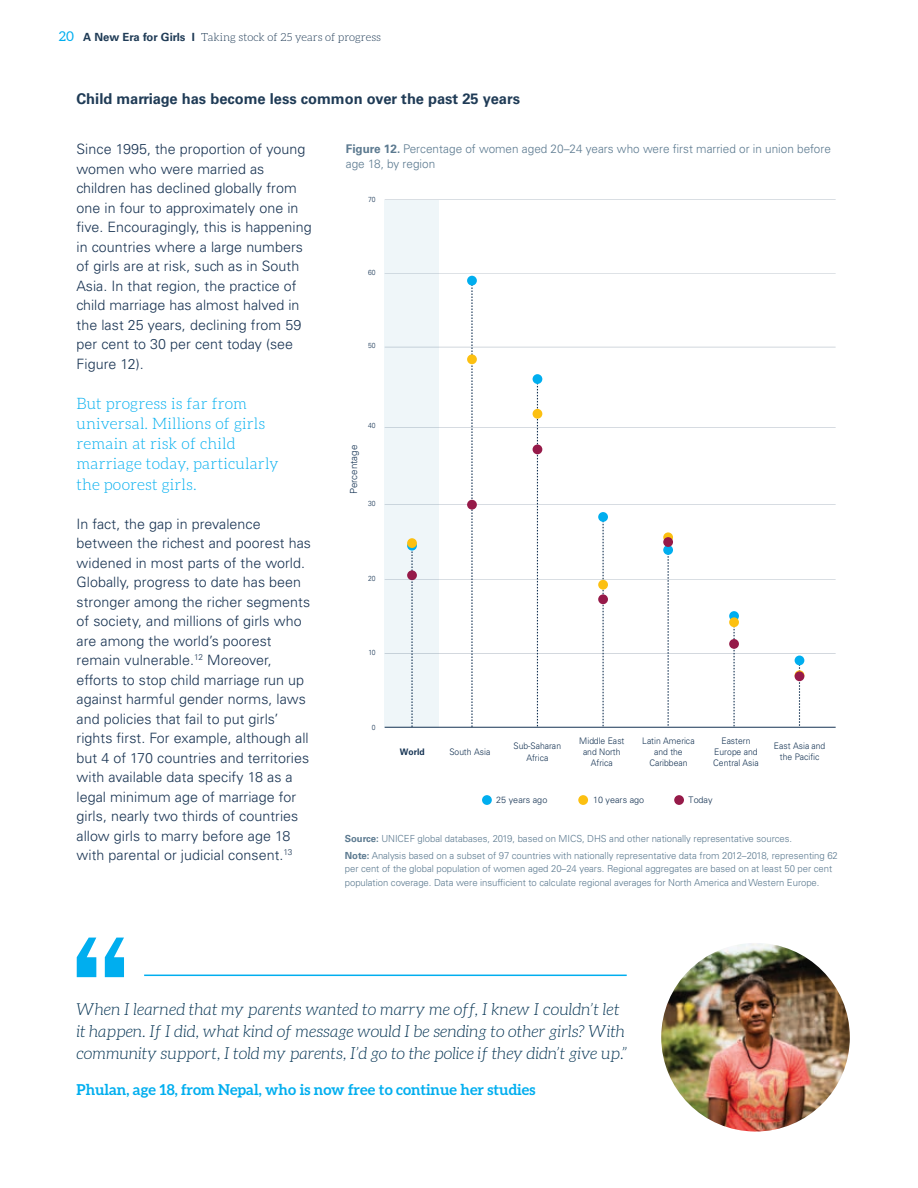
<style>
.page{position:relative;width:918px;height:1188px;background:#fff}
.page>*{position:absolute;margin:0;border:0;box-sizing:border-box;transform-origin:0 0}
.t1{font:italic 300 16.5px/21.8px "Aleo";color:#043353}
.t2{font:300 15.75px/20.2px "Aleo";letter-spacing:.01em;color:#00aeef}
.t3{font:700 15px "Aleo";color:#00aeef}
.t4{font:700 15px "Univers LT Std";color:#1f3b56}
.t5{font:300 14.25px/19.5px "Univers LT Std";letter-spacing:.005em;color:#193453}
.t6{font:300 12px/15px "Univers LT Std";color:#5c7a90}
.t7{font:300 11.25px "Aleo";color:#1f3b56}
.t8{font:300 9.75px/13.5px "Univers LT Std";letter-spacing:-.005em;color:#5c7a90}
.t9{font:300 9.75px "Univers LT Std";color:#163454}
.t10{font:300 9px/10.8px "Univers LT Std";color:#163454;text-align:center;scale:.95 1}
.t11{font:300 9px "Univers LT Std";color:#163454}
.t12{font:700 9px "Univers LT Std";letter-spacing:.005em;color:#163454;scale:.95 1}
.t13{font:300 7.35px "Univers LT Std";letter-spacing:-.005em;color:#163454;scale:.92 1}
.s1{font-weight:400;font-size:13.5px;color:#00aeef}
.s2{font-family:"Univers LT Std";font-weight:700}
.s3{font-weight:700}
</style>
<div class="page">
<hr style="left:144px;top:975px;width:483px;height:1px;background:#00aeef">
<svg style="left:77px;top:938px;width:47px;height:39px"></svg>
<img style="left:661px;top:943px;width:189px;height:189px;border-radius:94px">
<div style="left:385px;top:200px;width:54px;height:527px;background:#eff6f9"></div>
<svg style="left:411px;top:551px;width:2px;height:176px"></svg>
<svg style="left:471px;top:287px;width:2px;height:440px"></svg>
<svg style="left:537px;top:384px;width:1px;height:343px"></svg>
<svg style="left:603px;top:522px;width:1px;height:205px"></svg>
<svg style="left:668px;top:556px;width:1px;height:171px"></svg>
<svg style="left:734px;top:627px;width:1px;height:100px"></svg>
<svg style="left:799px;top:665px;width:1px;height:62px"></svg>
<svg style="left:407px;top:541px;width:10px;height:10px"></svg>
<div style="left:467px;top:276px;width:10px;height:10px;background:#00aeef;border-radius:50%"></div>
<div style="left:533px;top:374px;width:9px;height:10px;background:#00aeef;border-radius:50%"></div>
<div style="left:598px;top:512px;width:10px;height:10px;background:#00aeef;border-radius:50%"></div>
<div style="left:663px;top:545px;width:10px;height:10px;background:#00aeef;border-radius:50%"></div>
<div style="left:729px;top:611px;width:10px;height:10px;background:#00aeef;border-radius:50%"></div>
<div style="left:407px;top:538px;width:10px;height:10px;background:#fcc011;border-radius:50%"></div>
<div style="left:467px;top:354px;width:10px;height:10px;background:#fcc011;border-radius:50%"></div>
<div style="left:533px;top:409px;width:9px;height:10px;background:#fcc011;border-radius:50%"></div>
<svg style="left:663px;top:532px;width:10px;height:10px"></svg>
<div style="left:729px;top:617px;width:10px;height:10px;background:#fcc011;border-radius:50%"></div>
<div style="left:407px;top:570px;width:10px;height:10px;background:#961a49;border-radius:50%"></div>
<div style="left:533px;top:445px;width:9px;height:9px;background:#961a49;border-radius:50%"></div>
<div style="left:598px;top:594px;width:10px;height:10px;background:#961a49;border-radius:50%"></div>
<div style="left:663px;top:537px;width:10px;height:10px;background:#961a49;border-radius:50%"></div>
<div style="left:729px;top:639px;width:10px;height:10px;background:#961a49;border-radius:50%"></div>
<div style="left:795px;top:671px;width:9px;height:10px;background:#961a49;border-radius:50%"></div>
<div style="left:482px;top:795px;width:10px;height:10px;background:#00aeef;border-radius:50%"></div>
<div style="left:578px;top:795px;width:10px;height:10px;background:#fcc011;border-radius:50%"></div>
<div style="left:674px;top:795px;width:10px;height:10px;background:#961a49;border-radius:50%"></div>
<hr style="left:385px;top:727px;width:451px;height:1px;background:#163454">
<hr style="left:385px;top:653px;width:451px;height:1px;background:#163454">
<hr style="left:385px;top:504px;width:451px;height:1px;background:#163454">
<hr style="left:385px;top:347px;width:451px;height:1px;background:#163454">
<hr style="left:385px;top:580px;width:451px;height:1px;background:#163454">
<hr style="left:385px;top:427px;width:451px;height:1px;background:#163454">
<hr style="left:385px;top:273px;width:451px;height:1px;background:#163454">
<hr style="left:385px;top:200px;width:451px;height:1px;background:#163454">
<div style="left:795px;top:656px;width:9px;height:9px;background:#00aeef;border-radius:50%"></div>
<div style="left:467px;top:500px;width:10px;height:10px;background:#961a49;border-radius:50%"></div>
<div style="left:598px;top:580px;width:10px;height:10px;background:#fcc011;border-radius:50%"></div>
<p class="t7" style="left:59px;top:31px;width:324px"><span class="s1">20</span> <span class="s2">A New Era for Girls I</span> Taking stock of 25 years of progress</p>
<p class="t4" style="left:77px;top:90px;width:445px">Child marriage has become less common over the past 25 years</p>
<p class="t5" style="left:77px;top:140px;width:237px">Since 1995, the proportion of young women who were married as children has declined globally from one in four to approximately one in five. Encouragingly, this is happening in countries where a large numbers of girls are at risk, such as in South<br>Asia. In that region, the practice of child marriage has almost halved in the last 25 years, declining from 59 per cent to 30 per cent today (see<br>Figure 12).</p>
<p class="t2" style="left:77px;top:393px;width:190px">But progress is far from universal. Millions of girls remain at risk of child</p>
<p class="t2" style="left:77px;top:454px;width:204px">marriage today, particularly</p>
<p class="t2" style="left:77px;top:474px;width:122px">the poorest girls.</p>
<p class="t5" style="left:77px;top:514px;width:236px">In fact, the gap in prevalence between the richest and poorest has widened in most parts of the world.<br>Globally, progress to date has been stronger among the richer segments of society, and millions of girls who are among the world’s poorest remain vulnerable.<sup>12</sup> Moreover, efforts to stop child marriage run up against harmful gender norms, laws and policies that fail to put girls’ rights first. For example, although all but 4 of 170 countries and territories with available data specify 18 as a legal minimum age of marriage for girls, nearly two thirds of countries allow girls to marry before age 18 with parental or judicial consent.<sup>13</sup></p>
<p class="t6" style="left:346px;top:141px;width:487px"><span class="s3">Figure 12.</span> Percentage of women aged 20–24 years who were first married or in union before age 18, by region</p>
<p class="t13" style="left:368px;top:195px;width:10px">70</p>
<p class="t13" style="left:368px;top:268px;width:10px">60</p>
<p class="t13" style="left:368px;top:341px;width:10px">50</p>
<p class="t13" style="left:368px;top:421px;width:10px">40</p>
<p class="t9" style="left:348px;top:494px;width:51px;rotate:-90deg">Percentage</p>
<p class="t13" style="left:368px;top:499px;width:10px">30</p>
<p class="t13" style="left:368px;top:574px;width:10px">20</p>
<p class="t13" style="left:369px;top:648px;width:9px">10</p>
<p class="t13" style="left:372px;top:723px;width:6px">0</p>
<p class="t12" style="left:400px;top:746px;width:28px">World</p>
<p class="t10" style="left:449px;top:746px;width:45px">South Asia</p>
<p class="t10" style="left:514px;top:740px;width:52px;line-height:12px">Sub-Saharan<br>Africa</p>
<p class="t10" style="left:579px;top:735px;width:49px">Middle East and North<br>Africa</p>
<p class="t10" style="left:642px;top:735px;width:57px">Latin America and the<br>Caribbean</p>
<p class="t10" style="left:713px;top:735px;width:49px">Eastern<br>Europe and<br>Central Asia</p>
<p class="t10" style="left:774px;top:741px;width:56px">East Asia and the Pacific</p>
<p class="t11" style="left:496px;top:794px;width:53px">25 years ago</p>
<p class="t11" style="left:593px;top:794px;width:53px">10 years ago</p>
<p class="t11" style="left:689px;top:794px;width:26px">Today</p>
<p class="t8" style="left:345px;top:832px;width:449px"><span class="s3">Source:</span> UNICEF global databases, 2019, based on MICS, DHS and other nationally representative sources.</p>
<p class="t8" style="left:345px;top:848px;width:495px"><span class="s3">Note:</span> Analysis based on a subset of 97 countries with nationally representative data from 2012–2018, representing 62 per cent of the global population of women aged 20–24 years. Regional aggregates are based on at least 50 per cent population coverage. Data were insufficient to calculate regional averages for North America and Western Europe.</p>
<p class="t1" style="left:77px;top:998px;width:552px">When I learned that my parents wanted to marry me off, I knew I couldn’t let it happen. If I did, what kind of message would I be sending to other girls? With community support, I told my parents, I’d go to the police if they didn’t give up.”</p>
<p class="t3" style="left:77px;top:1081px;width:460px">Phulan, age 18, from Nepal, who is now free to continue her studies</p>
</div>
